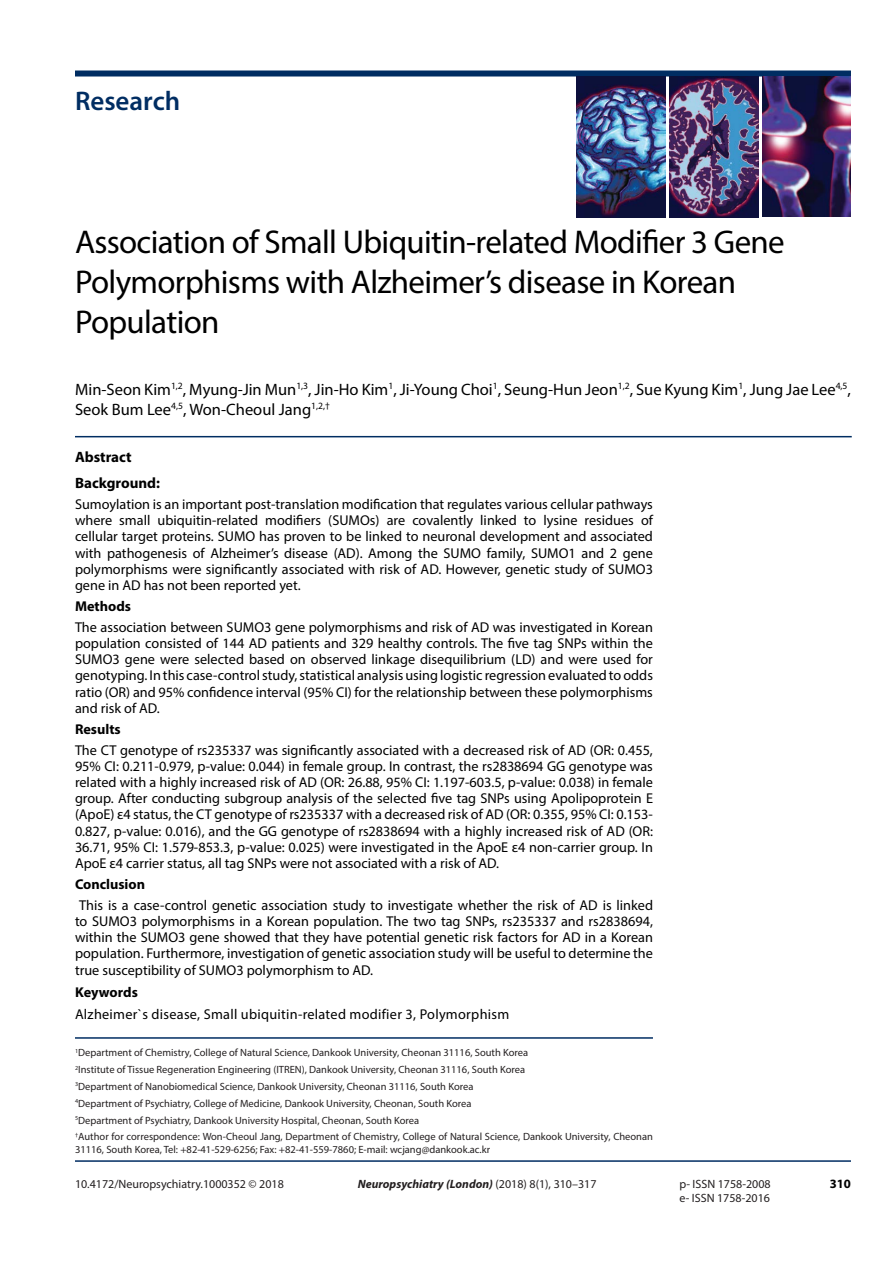
<style>
.page{position:relative;width:893px;height:1263px;background:#fff}
.page>*{position:absolute;margin:0;border:0;box-sizing:border-box;transform-origin:0 0}
.t1{font:33px/39.6px "Myriad Pro";letter-spacing:-.02em;color:#000}
.t2{font:600 27px "Myriad Pro";color:#002d62}
.t3{font:16.5px/19.8px "Myriad Pro";color:#000}
.t4{font:700 15px/25.8px "Myriad Pro";color:#000}
.t5{font:14.25px/16.2px "Myriad Pro";color:#000;text-align:justify}
.t6{font:14.25px "Myriad Pro";letter-spacing:.02em;color:#000}
.t7{font:700 14.25px "Myriad Pro";color:#000}
.t8{font:700 12.75px "Myriad Pro";color:#000}
.t9{font:12px/14.4px "Myriad Pro";color:#231f20}
.t10{font:italic 700 12px "Myriad Pro";color:#231f20}
.t11{font:10.5px/16.8px "Myriad Pro";color:#231f20}
.s1{font-weight:400;font-style:normal}
</style>
<div class="page">
<div style="left:75px;top:71px;width:776px;height:6px;background:#002d62"></div>
<img style="left:576px;top:77px;width:89px;height:141px">
<img style="left:669px;top:77px;width:89px;height:140px">
<img style="left:763px;top:77px;width:88px;height:140px">
<hr style="left:75px;top:1160px;width:776px;height:2px;background:#002d62">
<hr style="left:75px;top:436px;width:777px;height:1px;background:#002d62">
<hr style="left:75px;top:1037px;width:578px;height:2px;background:#002d62">
<h2 class="t2" style="left:75px;top:84px;width:107px">Research</h2>
<h1 class="t1" style="left:75px;top:222px;width:711px">Association of Small Ubiquitin-related Modifier 3 Gene<br>Polymorphisms with Alzheimer’s disease in Korean<br>Population</h1>
<p class="t3" style="left:75px;top:379px;width:777px">Min-Seon Kim<sup>1,2</sup>, Myung-Jin Mun<sup>1,3</sup>, Jin-Ho Kim<sup>1</sup>, Ji-Young Choi<sup>1</sup>, Seung-Hun Jeon<sup>1,2</sup>, Sue Kyung Kim<sup>1</sup>, Jung Jae Lee<sup>4,5</sup>,<br>Seok Bum Lee<sup>4,5</sup>, Won-Cheoul Jang<sup>1,2,†</sup></p>
<p class="t4" style="left:75px;top:444px;width:87px">Abstract<br>Background:</p>
<p class="t5" style="left:75px;top:496px;width:579px">Sumoylation is an important post-translation modification that regulates various cellular pathways where small ubiquitin-related modifiers (SUMOs) are covalently linked to lysine residues of cellular target proteins. SUMO has proven to be linked to neuronal development and associated with pathogenesis of Alzheimer’s disease (AD). Among the SUMO family, SUMO1 and 2 gene polymorphisms were significantly associated with risk of AD. However, genetic study of SUMO3 gene in AD has not been reported yet.</p>
<p class="t7" style="left:75px;top:597px;width:58px">Methods</p>
<p class="t5" style="left:75px;top:619px;width:579px">The association between SUMO3 gene polymorphisms and risk of AD was investigated in Korean population consisted of 144 AD patients and 329 healthy controls. The five tag SNPs within the SUMO3 gene were selected based on observed linkage disequilibrium (LD) and were used for genotyping. In this case-control study, statistical analysis using logistic regression evaluated to odds ratio (OR) and 95% confidence interval (95% CI) for the relationship between these polymorphisms and risk of AD.</p>
<p class="t7" style="left:75px;top:720px;width:47px">Results</p>
<p class="t5" style="left:75px;top:741px;width:579px">The CT genotype of rs235337 was significantly associated with a decreased risk of AD (OR: 0.455, 95% CI: 0.211-0.979, p-value: 0.044) in female group. In contrast, the rs2838694 GG genotype was related with a highly increased risk of AD (OR: 26.88, 95% CI: 1.197-603.5, p-value: 0.038) in female group. After conducting subgroup analysis of the selected five tag SNPs using Apolipoprotein E (ApoE) ε4 status, the CT genotype of rs235337 with a decreased risk of AD (OR: 0.355, 95% CI: 0.153- 0.827, p-value: 0.016), and the GG genotype of rs2838694 with a highly increased risk of AD (OR:<br>36.71, 95% CI: 1.579-853.3, p-value: 0.025) were investigated in the ApoE ε4 non-carrier group. In ApoE ε4 carrier status, all tag SNPs were not associated with a risk of AD.</p>
<p class="t7" style="left:75px;top:875px;width:72px">Conclusion</p>
<p class="t5" style="left:75px;top:897px;width:579px;text-indent:4px">This is a case-control genetic association study to investigate whether the risk of AD is linked to SUMO3 polymorphisms in a Korean population. The two tag SNPs, rs235337 and rs2838694, within the SUMO3 gene showed that they have potential genetic risk factors for AD in a Korean population. Furthermore, investigation of genetic association study will be useful to determine the true susceptibility of SUMO3 polymorphism to AD.</p>
<p class="t7" style="left:75px;top:983px;width:64px">Keywords</p>
<p class="t6" style="left:75px;top:1006px;width:436px">Alzheimer`s disease, Small ubiquitin-related modifier 3, Polymorphism</p>
<p class="t11" style="left:75px;top:1044px;width:579px"><sup>1</sup>Department of Chemistry, College of Natural Science, Dankook University, Cheonan 31116, South Korea<br><sup>2</sup>Institute of Tissue Regeneration Engineering (ITREN), Dankook University, Cheonan 31116, South Korea<br><sup>3</sup>Department of Nanobiomedical Science, Dankook University, Cheonan 31116, South Korea<br><sup>4</sup>Department of Psychiatry, College of Medicine, Dankook University, Cheonan, South Korea<br><sup>5</sup>Department of Psychiatry, Dankook University Hospital, Cheonan, South Korea<br><sup>†</sup>Author for correspondence: Won-Cheoul Jang, Department of Chemistry, College of Natural Science, Dankook University, Cheonan</p>
<p class="t11" style="left:75px;top:1141px;width:417px">31116, South Korea, Tel: +82-41-529-6256; Fax: +82-41-559-7860; E-mail: wcjang@dankook.ac.kr</p>
<p class="t9" style="left:75px;top:1176px;width:210px">10.4172/Neuropsychiatry.1000352 © 2018</p>
<p class="t9" style="left:679px;top:1176px;width:93px">p- ISSN 1758-2008 e- ISSN 1758-2016</p>
<p class="t10" style="left:358px;top:1176px;width:240px">Neuropsychiatry (London) <span class="s1">(2018) 8(1), 310–317</span></p>
<p class="t8" style="left:830px;top:1176px;width:23px">310</p>
</div>
